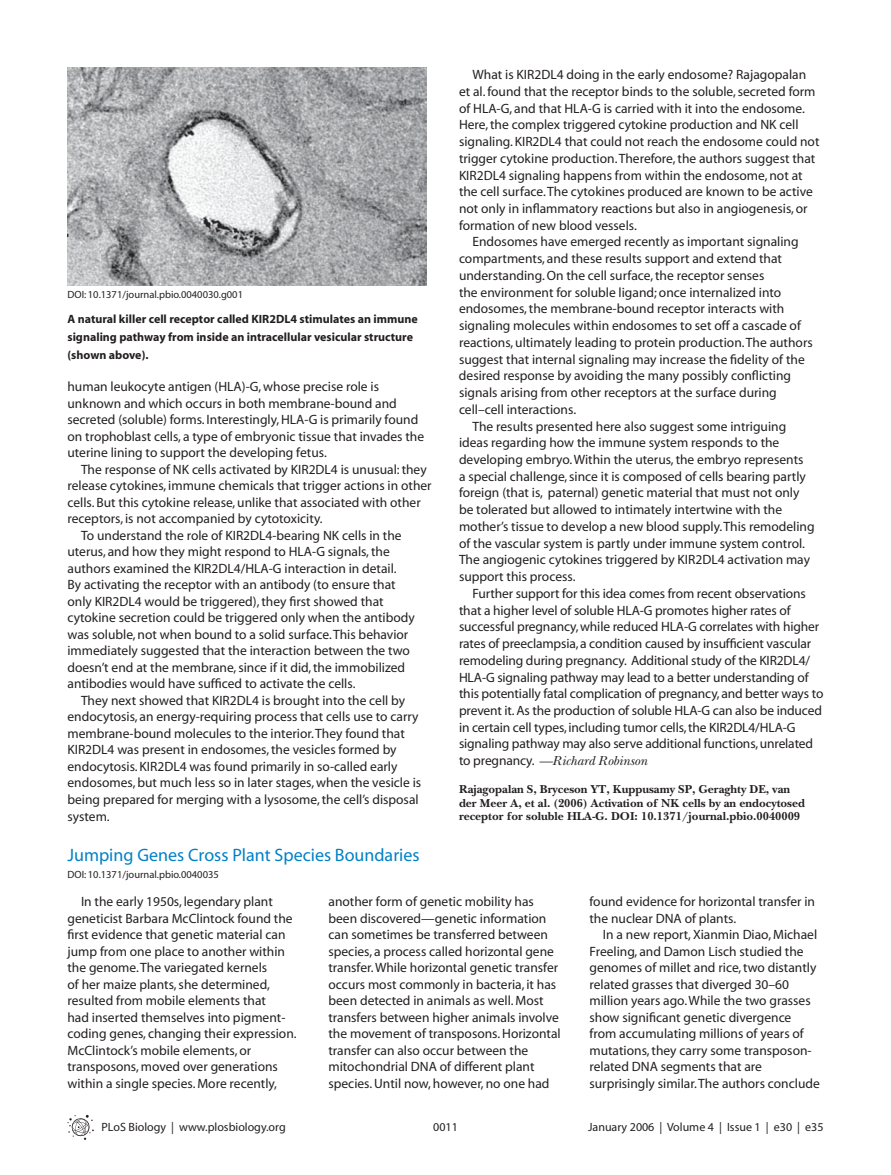
<style>
.page{position:relative;width:891px;height:1175px;background:#fff}
.page>*{position:absolute;margin:0;border:0;box-sizing:border-box;transform-origin:0 0}
.t1{font:18px "Myriad";color:#0081c6}
.t2{font:13.5px/16.5px "Myriad";color:#231f20}
.t3{font:italic 500 13.5px "PLB Iserif";letter-spacing:-.01em;color:#231f20}
.t4{font:700 12px/13.5px "PLB Iserif";color:#231f20}
.t5{font:700 12px/18px "Myriad";color:#231f20}
.t6{font:12px "Myriad";color:#231f20}
.t7{font:10.5px "Myriad";color:#231f20}
.s1{font-family:"Myriad";font-weight:400;font-style:normal}
</style>
<div class="page">
<svg style="left:68px;top:1114px;width:26px;height:25px"></svg>
<img style="left:68px;top:68px;width:358px;height:217px">
<p class="t7" style="left:68px;top:290px;width:177px">DOI: 10.1371/journal.pbio.0040030.g001</p>
<p class="t5" style="left:68px;top:311px;width:352px">A natural killer cell receptor called KIR2DL4 stimulates an immune signaling pathway from inside an intracellular vesicular structure (shown above).</p>
<p class="t2" style="left:68px;top:379px;width:358px">human leukocyte antigen (HLA)-G, whose precise role is unknown and which occurs in both membrane-bound and secreted (soluble) forms. Interestingly, HLA-G is primarily found on trophoblast cells, a type of embryonic tissue that invades the uterine lining to support the developing fetus.</p>
<p class="t2" style="left:81px;top:462px;width:347px">The response of NK cells activated by KIR2DL4 is unusual: they</p>
<p class="t2" style="left:68px;top:478px;width:366px">release cytokines, immune chemicals that trigger actions in other</p>
<p class="t2" style="left:68px;top:495px;width:355px">cells. But this cytokine release, unlike that associated with other</p>
<p class="t2" style="left:68px;top:511px;width:257px">receptors, is not accompanied by cytotoxicity.</p>
<p class="t2" style="left:81px;top:528px;width:322px">To understand the role of KIR2DL4-bearing NK cells in the</p>
<p class="t2" style="left:68px;top:544px;width:324px">uterus, and how they might respond to HLA-G signals, the</p>
<p class="t2" style="left:68px;top:561px;width:331px">authors examined the KIR2DL4/HLA-G interaction in detail.</p>
<p class="t2" style="left:68px;top:577px;width:330px">By activating the receptor with an antibody (to ensure that</p>
<p class="t2" style="left:68px;top:594px;width:318px">only KIR2DL4 would be triggered), they first showed that</p>
<p class="t2" style="left:68px;top:610px;width:349px">cytokine secretion could be triggered only when the antibody</p>
<p class="t2" style="left:68px;top:627px;width:342px">was soluble, not when bound to a solid surface. This behavior</p>
<p class="t2" style="left:68px;top:643px;width:344px">immediately suggested that the interaction between the two</p>
<p class="t2" style="left:68px;top:660px;width:339px">doesn’t end at the membrane, since if it did, the immobilized</p>
<p class="t2" style="left:68px;top:676px;width:289px">antibodies would have sufficed to activate the cells.</p>
<p class="t2" style="left:81px;top:693px;width:326px">They next showed that KIR2DL4 is brought into the cell by</p>
<p class="t2" style="left:68px;top:709px;width:353px">endocytosis, an energy-requiring process that cells use to carry</p>
<p class="t2" style="left:68px;top:726px;width:339px">membrane-bound molecules to the interior. They found that</p>
<p class="t2" style="left:68px;top:742px;width:331px">KIR2DL4 was present in endosomes, the vesicles formed by</p>
<p class="t2" style="left:68px;top:759px;width:331px">endocytosis. KIR2DL4 was found primarily in so-called early</p>
<p class="t2" style="left:68px;top:775px;width:355px">endosomes, but much less so in later stages, when the vesicle is</p>
<p class="t2" style="left:68px;top:792px;width:353px">being prepared for merging with a lysosome, the cell’s disposal</p>
<p class="t2" style="left:68px;top:808px;width:44px">system.</p>
<h1 class="t1" style="left:68px;top:848px;width:354px">Jumping Genes Cross Plant Species Boundaries</h1>
<p class="t7" style="left:68px;top:870px;width:153px">DOI: 10.1371/journal.pbio.0040035</p>
<p class="t2" style="left:472px;top:67px;width:335px">What is KIR2DL4 doing in the early endosome? Rajagopalan</p>
<p class="t2" style="left:459px;top:84px;width:358px">et al. found that the receptor binds to the soluble, secreted form</p>
<p class="t2" style="left:459px;top:101px;width:347px">of HLA-G, and that HLA-G is carried with it into the endosome.</p>
<p class="t2" style="left:459px;top:118px;width:341px">Here, the complex triggered cytokine production and NK cell</p>
<p class="t2" style="left:459px;top:134px;width:362px">signaling. KIR2DL4 that could not reach the endosome could not</p>
<p class="t2" style="left:459px;top:151px;width:358px">trigger cytokine production. Therefore, the authors suggest that</p>
<p class="t2" style="left:459px;top:168px;width:345px">KIR2DL4 signaling happens from within the endosome, not at</p>
<p class="t2" style="left:459px;top:184px;width:355px">the cell surface. The cytokines produced are known to be active</p>
<p class="t2" style="left:459px;top:201px;width:350px">not only in inflammatory reactions but also in angiogenesis, or</p>
<p class="t2" style="left:459px;top:218px;width:179px">formation of new blood vessels.</p>
<p class="t2" style="left:472px;top:235px;width:328px">Endosomes have emerged recently as important signaling</p>
<p class="t2" style="left:459px;top:251px;width:325px">compartments, and these results support and extend that</p>
<p class="t2" style="left:459px;top:268px;width:307px">understanding. On the cell surface, the receptor senses</p>
<p class="t2" style="left:459px;top:285px;width:324px">the environment for soluble ligand; once internalized into</p>
<p class="t2" style="left:459px;top:302px;width:327px">endosomes, the membrane-bound receptor interacts with</p>
<p class="t2" style="left:459px;top:318px;width:343px">signaling molecules within endosomes to set off a cascade of</p>
<p class="t2" style="left:459px;top:335px;width:355px">reactions, ultimately leading to protein production. The authors</p>
<p class="t2" style="left:459px;top:352px;width:347px">suggest that internal signaling may increase the fidelity of the</p>
<p class="t2" style="left:459px;top:368px;width:334px">desired response by avoiding the many possibly conflicting</p>
<p class="t2" style="left:459px;top:385px;width:319px">signals arising from other receptors at the surface during</p>
<p class="t2" style="left:459px;top:402px;width:119px">cell–cell interactions.</p>
<p class="t2" style="left:472px;top:419px;width:315px">The results presented here also suggest some intriguing</p>
<p class="t2" style="left:459px;top:435px;width:322px">ideas regarding how the immune system responds to the</p>
<p class="t2" style="left:459px;top:452px;width:346px">developing embryo. Within the uterus, the embryo represents</p>
<p class="t2" style="left:459px;top:469px;width:348px">a special challenge, since it is composed of cells bearing partly</p>
<p class="t2" style="left:459px;top:486px;width:342px">foreign (that is, paternal) genetic material that must not only</p>
<p class="t2" style="left:459px;top:502px;width:325px">be tolerated but allowed to intimately intertwine with the</p>
<p class="t2" style="left:459px;top:519px;width:357px">mother’s tissue to develop a new blood supply. This remodeling</p>
<p class="t2" style="left:459px;top:536px;width:348px">of the vascular system is partly under immune system control.</p>
<p class="t2" style="left:459px;top:552px;width:353px">The angiogenic cytokines triggered by KIR2DL4 activation may</p>
<p class="t2" style="left:459px;top:569px;width:118px">support this process.</p>
<p class="t2" style="left:472px;top:586px;width:335px">Further support for this idea comes from recent observations</p>
<p class="t2" style="left:459px;top:603px;width:333px">that a higher level of soluble HLA-G promotes higher rates of</p>
<p class="t2" style="left:459px;top:619px;width:362px">successful pregnancy, while reduced HLA-G correlates with higher</p>
<p class="t2" style="left:459px;top:636px;width:354px">rates of preeclampsia, a condition caused by insufficient vascular</p>
<p class="t2" style="left:459px;top:653px;width:353px">remodeling during pregnancy. Additional study of the KIR2DL4/</p>
<p class="t2" style="left:459px;top:670px;width:351px">HLA-G signaling pathway may lead to a better understanding of</p>
<p class="t2" style="left:459px;top:686px;width:366px">this potentially fatal complication of pregnancy, and better ways to</p>
<p class="t2" style="left:459px;top:703px;width:365px">prevent it. As the production of soluble HLA-G can also be induced</p>
<p class="t2" style="left:459px;top:720px;width:338px">in certain cell types, including tumor cells, the KIR2DL4/HLA-G</p>
<p class="t2" style="left:459px;top:736px;width:356px">signaling pathway may also serve additional functions, unrelated</p>
<p class="t3" style="left:459px;top:752px;width:190px"><span class="s1">to pregnancy.</span> —Richard Robinson</p>
<p class="t4" style="left:459px;top:784px;width:348px">Rajagopalan S, Bryceson YT, Kuppusamy SP, Geraghty DE, van der Meer A, et al. (2006) Activation of NK cells by an endocytosed receptor for soluble HLA-G. DOI: 10.1371/journal.pbio.0040009</p>
<p class="t2" style="left:68px;top:894px;width:231px;text-indent:14px">In the early 1950s, legendary plant geneticist Barbara McClintock found the first evidence that genetic material can jump from one place to another within the genome. The variegated kernels<br>of her maize plants, she determined, resulted from mobile elements that<br>had inserted themselves into pigment&shy;coding genes, changing their expression.<br>McClintock’s mobile elements, or transposons, moved over generations within a single species. More recently,</p>
<p class="t2" style="left:328px;top:894px;width:234px">another form of genetic mobility has been discovered—genetic information can sometimes be transferred between species, a process called horizontal gene transfer. While horizontal genetic transfer occurs most commonly in bacteria, it has been detected in animals as well. Most transfers between higher animals involve the movement of transposons. Horizontal transfer can also occur between the mitochondrial DNA of different plant species. Until now, however, no one had</p>
<p class="t2" style="left:589px;top:894px;width:227px">found evidence for horizontal transfer in the nuclear DNA of plants.</p>
<p class="t2" style="left:589px;top:927px;width:232px;text-indent:14px">In a new report, Xianmin Diao, Michael Freeling, and Damon Lisch studied the genomes of millet and rice, two distantly related grasses that diverged 30–60 million years ago. While the two grasses show significant genetic divergence from accumulating millions of years of mutations, they carry some transposon&shy;related DNA segments that are surprisingly similar. The authors conclude</p>
<p class="t6" style="left:102px;top:1122px;width:186px">PLoS Biology | www.plosbiology.org</p>
<p class="t6" style="left:433px;top:1122px;width:26px">0011</p>
<p class="t6" style="left:588px;top:1122px;width:237px">January 2006 | Volume 4 | Issue 1 | e30 | e35</p>
</div>
